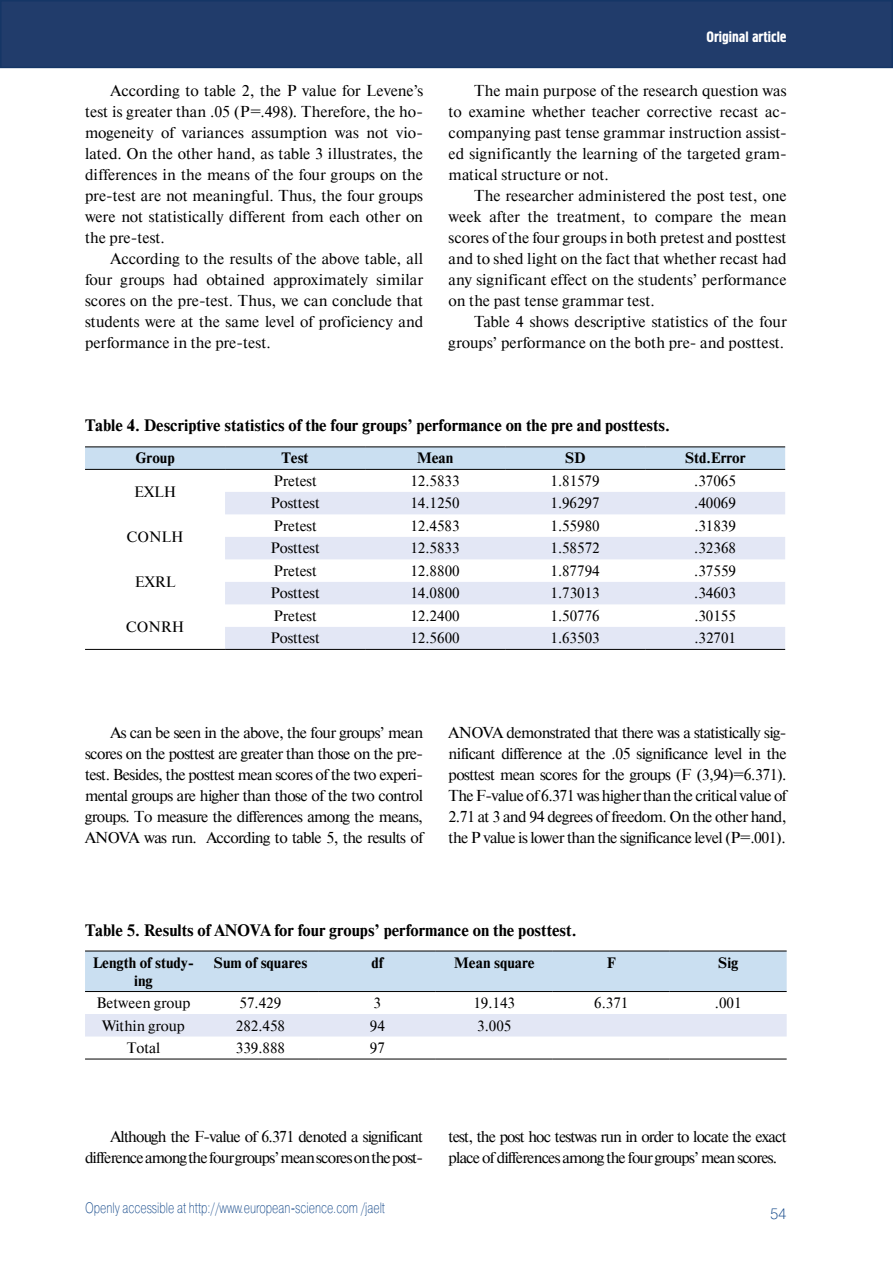
<style>
.page{position:relative;width:893px;height:1263px;background:#fff}
.page>*{position:absolute;margin:0;border:0;box-sizing:border-box;transform-origin:0 0}
.t1{font:700 16.5px "Newton C";color:#000}
.t2{font:15.75px/21px "Newton C";letter-spacing:-.02em;color:#000;text-align:justify}
.t3{font:15.75px/21px "Newton C";letter-spacing:-.05em;color:#000;text-align:right}
.t4{font:15.75px/21px "Newton C";letter-spacing:.005em;color:#000;text-align:right}
.t5{font:15px "Newton C";color:#000}
.t6{font:700 15px/18px "Newton C";color:#000;text-align:center}
.t7{font:15px "Pragmatica Light C";color:#124789;scale:.75 1}
.t8{font:15px "Hermes C";color:#fff}
.t9{font:15px "Pragmatica Light C";color:#124789}
</style>
<div class="page">
<div style="left:1px;top:1px;width:891px;height:66px;background:#213c6b"></div>
<div style="left:0;top:0;width:893px;height:68px;border:2px solid #153666"></div>
<svg style="left:85px;top:447px;width:700px;height:22px;background:#c5d9eb"></svg>
<svg style="left:225px;top:492px;width:560px;height:157px;fill:#e3e7f5"></svg>
<hr style="left:85px;top:446px;width:140px;height:1px;background:#000">
<hr style="left:225px;top:446px;width:140px;height:1px;background:#000">
<hr style="left:365px;top:446px;width:140px;height:1px;background:#000">
<hr style="left:505px;top:446px;width:140px;height:1px;background:#000">
<hr style="left:645px;top:446px;width:140px;height:1px;background:#000">
<hr style="left:85px;top:469px;width:140px;height:1px;background:#000">
<hr style="left:225px;top:469px;width:140px;height:1px;background:#000">
<hr style="left:365px;top:469px;width:140px;height:1px;background:#000">
<hr style="left:505px;top:469px;width:140px;height:1px;background:#000">
<hr style="left:645px;top:469px;width:140px;height:1px;background:#000">
<hr style="left:85px;top:649px;width:140px;height:1px;background:#000">
<hr style="left:225px;top:649px;width:140px;height:1px;background:#000">
<hr style="left:365px;top:649px;width:140px;height:1px;background:#000">
<hr style="left:505px;top:649px;width:140px;height:1px;background:#000">
<hr style="left:645px;top:649px;width:140px;height:1px;background:#000">
<div style="left:85px;top:952px;width:702px;height:39px;background:#cadff1"></div>
<svg style="left:85px;top:1036px;width:702px;height:23px"></svg>
<div style="left:85px;top:1014px;width:702px;height:22px;background:#e3e7f5"></div>
<hr style="left:85px;top:951px;width:117px;height:1px;background:#000">
<hr style="left:202px;top:951px;width:117px;height:1px;background:#000">
<hr style="left:319px;top:951px;width:117px;height:1px;background:#000">
<hr style="left:436px;top:951px;width:117px;height:1px;background:#000">
<hr style="left:553px;top:951px;width:117px;height:1px;background:#000">
<hr style="left:670px;top:951px;width:117px;height:1px;background:#000">
<hr style="left:85px;top:991px;width:117px;height:1px;background:#000">
<hr style="left:202px;top:991px;width:117px;height:1px;background:#000">
<hr style="left:319px;top:991px;width:117px;height:1px;background:#000">
<hr style="left:436px;top:991px;width:117px;height:1px;background:#000">
<hr style="left:553px;top:991px;width:117px;height:1px;background:#000">
<hr style="left:670px;top:991px;width:117px;height:1px;background:#000">
<hr style="left:85px;top:1059px;width:117px;height:1px;background:#000">
<hr style="left:202px;top:1059px;width:117px;height:1px;background:#000">
<hr style="left:319px;top:1059px;width:117px;height:1px;background:#000">
<hr style="left:436px;top:1059px;width:117px;height:1px;background:#000">
<hr style="left:553px;top:1059px;width:117px;height:1px;background:#000">
<hr style="left:670px;top:1059px;width:117px;height:1px;background:#000">
<p class="t2" style="left:85px;top:80px;width:340px;text-indent:26px">According to table 2, the P value for Levene’s test is greater than .05 (P=.498). Therefore, the ho&shy;mogeneity of variances assumption was not vio&shy;lated. On the other hand, as table 3 illustrates, the differences in the means of the four groups on the pre-test are not meaningful. Thus, the four groups were not statistically different from each other on the pre-test.</p>
<p class="t2" style="left:85px;top:248px;width:340px;text-indent:26px">According to the results of the above table, all four groups had obtained approximately similar scores on the pre-test. Thus, we can conclude that students were at the same level of proficiency and performance in the pre-test.</p>
<p class="t8" style="left:706px;top:29px;width:82px">Original article</p>
<p class="t2" style="left:449px;top:80px;width:340px;text-indent:26px">The main purpose of the research question was to examine whether teacher corrective recast ac&shy;companying past tense grammar instruction assist&shy;ed significantly the learning of the targeted gram&shy;matical structure or not.</p>
<p class="t2" style="left:449px;top:185px;width:340px;text-indent:26px">The researcher administered the post test, one week after the treatment, to compare the mean scores of the four groups in both pretest and posttest and to shed light on the fact that whether recast had any significant effect on the students’ performance on the past tense grammar test.</p>
<p class="t4" style="left:449px;top:311px;width:339px">Table 4 shows descriptive statistics of the four groups’ performance on the both pre- and posttest.</p>
<p class="t1" style="left:85px;top:416px;width:586px">Table 4. Descriptive statistics of the four groups’ performance on the pre and posttests.</p>
<p class="t6" style="left:135px;top:449px;width:41px">Group</p>
<p class="t6" style="left:282px;top:449px;width:29px">Test</p>
<p class="t6" style="left:417px;top:449px;width:38px">Mean</p>
<p class="t6" style="left:565px;top:449px;width:22px">SD</p>
<p class="t6" style="left:685px;top:449px;width:62px">Std.Error</p>
<p class="t5" style="left:134px;top:484px;width:44px">EXLH</p>
<p class="t5" style="left:273px;top:473px;width:45px">Pretest</p>
<p class="t5" style="left:410px;top:473px;width:51px">12.5833</p>
<p class="t5" style="left:551px;top:473px;width:51px">1.81579</p>
<p class="t5" style="left:694px;top:473px;width:43px">.37065</p>
<p class="t5" style="left:270px;top:495px;width:51px">Posttest</p>
<p class="t5" style="left:411px;top:495px;width:51px">14.1250</p>
<p class="t5" style="left:551px;top:495px;width:51px">1.96297</p>
<p class="t5" style="left:694px;top:495px;width:43px">.40069</p>
<p class="t5" style="left:127px;top:529px;width:58px">CONLH</p>
<p class="t5" style="left:135px;top:574px;width:42px">EXRL</p>
<p class="t5" style="left:126px;top:619px;width:60px">CONRH</p>
<p class="t5" style="left:273px;top:518px;width:45px">Pretest</p>
<p class="t5" style="left:410px;top:518px;width:51px">12.4583</p>
<p class="t5" style="left:551px;top:518px;width:51px">1.55980</p>
<p class="t5" style="left:694px;top:518px;width:43px">.31839</p>
<p class="t5" style="left:270px;top:540px;width:51px">Posttest</p>
<p class="t5" style="left:410px;top:540px;width:51px">12.5833</p>
<p class="t5" style="left:551px;top:540px;width:51px">1.58572</p>
<p class="t5" style="left:694px;top:540px;width:43px">.32368</p>
<p class="t5" style="left:273px;top:563px;width:45px">Pretest</p>
<p class="t5" style="left:411px;top:563px;width:51px">12.8800</p>
<p class="t5" style="left:551px;top:563px;width:51px">1.87794</p>
<p class="t5" style="left:694px;top:563px;width:43px">.37559</p>
<p class="t5" style="left:270px;top:585px;width:51px">Posttest</p>
<p class="t5" style="left:411px;top:585px;width:51px">14.0800</p>
<p class="t5" style="left:551px;top:585px;width:51px">1.73013</p>
<p class="t5" style="left:694px;top:585px;width:43px">.34603</p>
<p class="t5" style="left:273px;top:608px;width:45px">Pretest</p>
<p class="t5" style="left:411px;top:608px;width:51px">12.2400</p>
<p class="t5" style="left:551px;top:608px;width:51px">1.50776</p>
<p class="t5" style="left:694px;top:608px;width:43px">.30155</p>
<p class="t5" style="left:270px;top:630px;width:51px">Posttest</p>
<p class="t5" style="left:411px;top:630px;width:51px">12.5600</p>
<p class="t5" style="left:551px;top:630px;width:51px">1.63503</p>
<p class="t5" style="left:694px;top:630px;width:43px">.32701</p>
<p class="t2" style="left:85px;top:722px;width:340px;text-indent:26px">As can be seen in the above, the four groups’ mean scores on the posttest are greater than those on the pre&shy;test. Besides, the posttest mean scores of the two experi&shy;mental groups are higher than those of the two control groups. To measure the differences among the means, ANOVA was run. According to table 5, the results of</p>
<p class="t2" style="left:449px;top:722px;width:340px">ANOVA demonstrated that there was a statistically sig&shy;nificant difference at the .05 significance level in the posttest mean scores for the groups (F (3,94)=6.371).<br>The F-value of 6.371 was higher than the critical value of 2.71 at 3 and 94 degrees of freedom. On the other hand, the P value is lower than the significance level (P=.001).</p>
<p class="t1" style="left:85px;top:921px;width:493px">Table 5. Results of ANOVA for four groups’ performance on the posttest.</p>
<p class="t6" style="left:93px;top:953px;width:103px">Length of study&shy;ing</p>
<p class="t6" style="left:214px;top:953px;width:95px">Sum of squares</p>
<p class="t6" style="left:372px;top:953px;width:13px">df</p>
<p class="t6" style="left:454px;top:953px;width:82px">Mean square</p>
<p class="t6" style="left:607px;top:953px;width:10px">F</p>
<p class="t6" style="left:718px;top:953px;width:22px">Sig</p>
<p class="t5" style="left:96px;top:995px;width:96px">Between group</p>
<p class="t5" style="left:240px;top:995px;width:43px">57.429</p>
<p class="t5" style="left:374px;top:995px;width:9px">3</p>
<p class="t5" style="left:474px;top:995px;width:43px">19.143</p>
<p class="t5" style="left:594px;top:995px;width:36px">6.371</p>
<p class="t5" style="left:715px;top:995px;width:28px">.001</p>
<p class="t5" style="left:102px;top:1017px;width:84px">Within group</p>
<p class="t5" style="left:236px;top:1017px;width:51px">282.458</p>
<p class="t5" style="left:370px;top:1017px;width:17px">94</p>
<p class="t5" style="left:477px;top:1017px;width:36px">3.005</p>
<p class="t5" style="left:127px;top:1040px;width:35px">Total</p>
<p class="t5" style="left:236px;top:1040px;width:51px">339.888</p>
<p class="t5" style="left:370px;top:1040px;width:17px">97</p>
<p class="t3" style="left:85px;top:1126px;width:340px">Although the F-value of 6.371 denoted a significant difference among the four groups’ mean scores on the post-</p>
<p class="t3" style="left:449px;top:1126px;width:340px;text-align:left">test, the post hoc testwas run in order to locate the exact place of differences among the four groups’ mean scores.</p>
<p class="t7" style="left:85px;top:1199px;width:401px">Openly accessible at http://www.european-science.com /jaelt</p>
<p class="t9" style="left:770px;top:1205px;width:18px">54</p>
</div>
